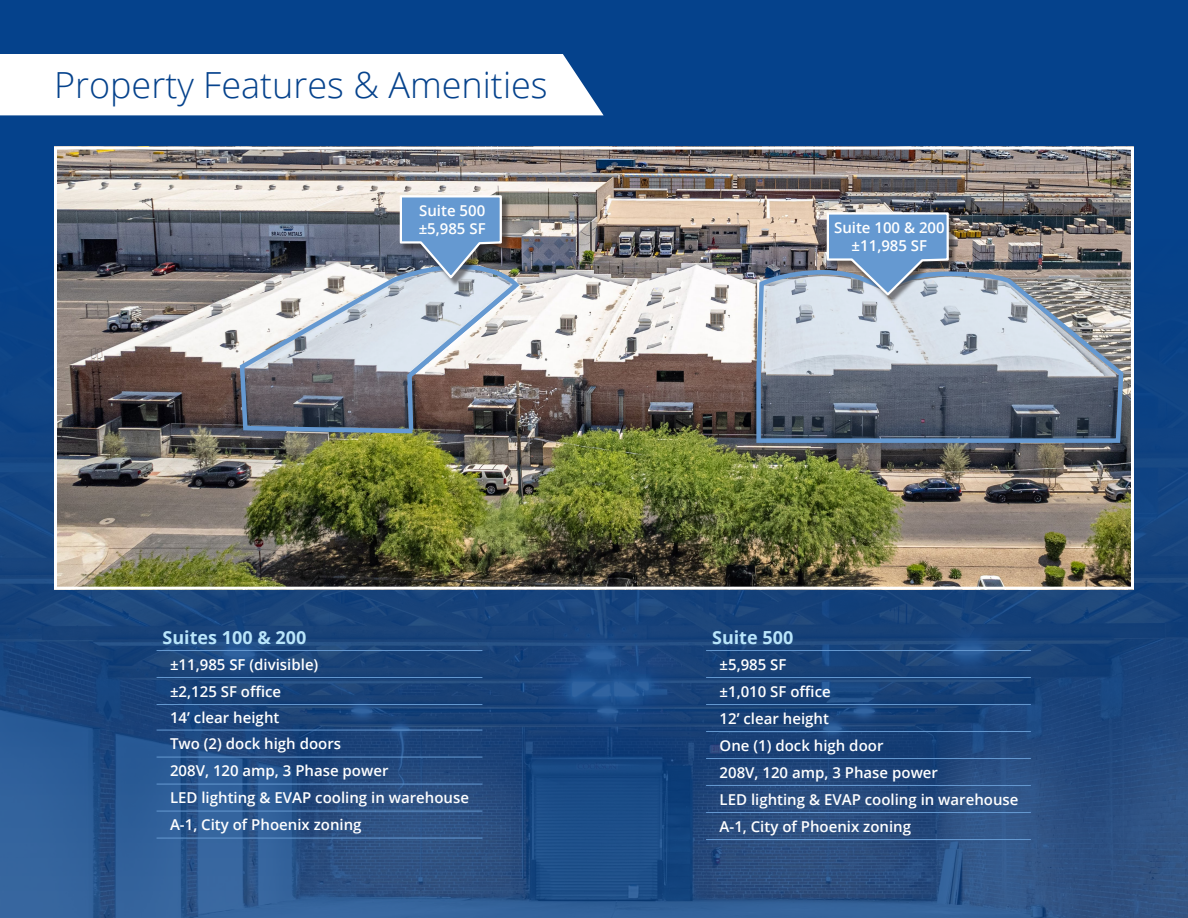
<style>
.page{position:relative;width:1188px;height:918px;background:#fff}
.page>*{position:absolute;margin:0;border:0;box-sizing:border-box;transform-origin:0 0}
.Header_1{font:300 36px "Open Sans";color:#05428c}
.Table_header_light{font:700 18px "Open Sans";color:#b9e5fa}
.Table_body_white{font:600 15px "Open Sans";color:#fff}
</style>
<div class="page">
<img style="left:0;top:0;width:1188px;height:918px">
<hr style="left:157px;top:650px;width:325px;height:1px;background:#6599d1">
<hr style="left:157px;top:677px;width:325px;height:1px;background:#6599d1">
<hr style="left:157px;top:704px;width:325px;height:1px;background:#6599d1">
<hr style="left:157px;top:730px;width:325px;height:1px;background:#6599d1">
<hr style="left:157px;top:757px;width:325px;height:1px;background:#6599d1">
<hr style="left:157px;top:784px;width:325px;height:1px;background:#6599d1">
<hr style="left:157px;top:811px;width:325px;height:1px;background:#6599d1">
<hr style="left:157px;top:838px;width:325px;height:1px;background:#6599d1">
<hr style="left:706px;top:650px;width:325px;height:1px;background:#6599d1">
<hr style="left:706px;top:677px;width:325px;height:1px;background:#6599d1">
<hr style="left:706px;top:704px;width:325px;height:1px;background:#6599d1">
<hr style="left:706px;top:731px;width:325px;height:1px;background:#6599d1">
<hr style="left:706px;top:758px;width:325px;height:1px;background:#6599d1">
<hr style="left:706px;top:785px;width:325px;height:1px;background:#6599d1">
<hr style="left:706px;top:812px;width:325px;height:1px;background:#6599d1">
<hr style="left:706px;top:839px;width:325px;height:1px;background:#6599d1">
<svg style="left:0;top:54px;width:604px;height:61px"></svg>
<img style="left:58px;top:151px;width:1072px;height:435px">
<div style="left:54px;top:147px;width:1080px;height:443px;border:3px solid #fff"></div>
<svg style="left:754px;top:268px;width:372px;height:177px;background:#8d97a3"></svg>
<svg style="left:237px;top:263px;width:284px;height:173px"></svg>
<img style="left:399px;top:194px;width:122px;height:240px">
<div style="left:827px;top:213px;width:131px;height:91px;background:#231f20;opacity:.55"></div>
<svg style="left:826px;top:211px;width:124px;height:87px;background:#84a5ca"></svg>
<p class="Header_1" style="left:54px;top:61px;width:495px">Property Features &amp; Amenities</p>
<p class="Table_body_white" style="left:419px;top:200px;width:68px">Suite 500</p>
<p class="Table_body_white" style="left:419px;top:218px;width:68px">±5,985 SF</p>
<p class="Table_body_white" style="left:834px;top:217px;width:112px">Suite 100 &amp; 200</p>
<p class="Table_body_white" style="left:852px;top:235px;width:77px">±11,985 SF</p>
<p class="Table_header_light" style="left:163px;top:625px;width:145px">Suites 100 &amp; 200</p>
<p class="Table_body_white" style="left:170px;top:654px;width:150px">±11,985 SF (divisible)</p>
<p class="Table_body_white" style="left:170px;top:681px;width:113px">±2,125 SF office</p>
<p class="Table_body_white" style="left:170px;top:707px;width:111px">14’ clear height</p>
<p class="Table_body_white" style="left:170px;top:734px;width:173px">Two (2) dock high doors</p>
<p class="Table_body_white" style="left:170px;top:761px;width:220px">208V, 120 amp, 3 Phase power</p>
<p class="Table_body_white" style="left:170px;top:788px;width:300px">LED lighting &amp; EVAP cooling in warehouse</p>
<p class="Table_body_white" style="left:170px;top:815px;width:193px">A-1, City of Phoenix zoning</p>
<p class="Table_header_light" style="left:712px;top:625px;width:83px">Suite 500</p>
<p class="Table_body_white" style="left:720px;top:654px;width:68px">±5,985 SF</p>
<p class="Table_body_white" style="left:720px;top:681px;width:113px">±1,010 SF office</p>
<p class="Table_body_white" style="left:720px;top:708px;width:111px">12’ clear height</p>
<p class="Table_body_white" style="left:720px;top:735px;width:165px">One (1) dock high door</p>
<p class="Table_body_white" style="left:720px;top:762px;width:220px">208V, 120 amp, 3 Phase power</p>
<p class="Table_body_white" style="left:720px;top:789px;width:300px">LED lighting &amp; EVAP cooling in warehouse</p>
<p class="Table_body_white" style="left:720px;top:816px;width:193px">A-1, City of Phoenix zoning</p>
</div>
